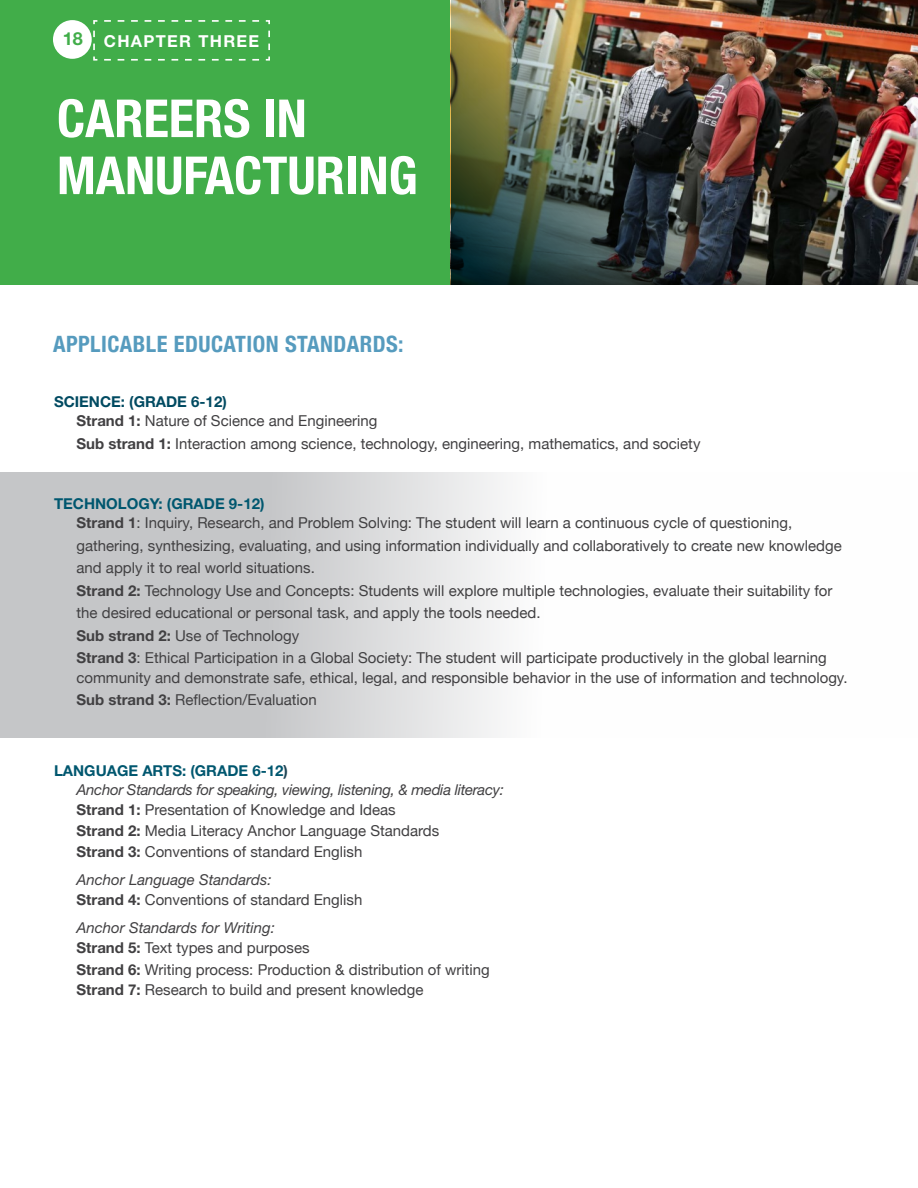
<style>
.page{position:relative;width:918px;height:1188px;background:#fff}
.page>*{position:absolute;margin:0;border:0;box-sizing:border-box;transform-origin:0 0}
.t1{font:700 condensed 52.5px/57px "Helvetica Neue";color:#fff}
.t2{font:700 condensed 22.5px "Helvetica Neue";letter-spacing:.02em;color:#569bbe}
.t3{font:700 18px "Helvetica Neue";color:#41ad49}
.t4{font:700 16.5px "Helvetica Neue";letter-spacing:.08em;color:#fff}
.t5{font:15px/22.5px "Helvetica Neue";color:#414042}
.t6{font:italic 15px/19.5px "Helvetica Neue";letter-spacing:-.02em;color:#414042}
.t7{font:italic 15px/19.5px "Helvetica Neue";color:#414042}
.s1{font-weight:700;color:#004a61}
.s2{font-weight:700}
.s3{font-weight:700;color:#00576f}
.s4{font-weight:700;font-style:normal;color:#00576f}
.s5{font-weight:700;font-style:normal;color:#204555}
.s6{font-weight:700;font-style:normal}
.s7{font-style:normal}
.s8{font-style:italic}
</style>
<div class="page">
<div style="left:0;top:0;width:451px;height:285px;background:#41ad49"></div>
<svg style="left:93px;top:20px;width:177px;height:41px"></svg>
<svg style="left:0;top:472px;width:504px;height:266px;background:#d0d1d2"></svg>
<div style="left:53px;top:20px;width:39px;height:39px;background:#fff;border-radius:50%"></div>
<img style="left:451px;top:0;width:467px;height:285px">
<p class="t3" style="left:63px;top:27px;width:22px">18</p>
<p class="t4" style="left:104px;top:31px;width:157px">CHAPTER THREE</p>
<h1 class="t1" style="left:57px;top:89px;width:362px">CAREERS IN<br>MANUFACTURING</h1>
<h2 class="t2" style="left:53px;top:330px;width:352px">APPLICABLE EDUCATION STANDARDS:</h2>
<p class="t5" style="left:76px;top:392px;width:302px;line-height:19.5px;text-indent:-22px"><span class="s1">SCIENCE: (GRADE 6-12)<br></span><span class="s2">Strand 1:</span> Nature of Science and Engineering</p>
<p class="t5" style="left:76px;top:432px;width:626px"><span class="s2">Sub strand 1:</span> Interaction among science, technology, engineering, mathematics, and society</p>
<p class="t5" style="left:76px;top:494px;width:717px;line-height:19.5px;text-indent:-22px"><span class="s3">TECHNOLOGY: (GRADE 9-12)<br></span><span class="s2">Strand 1</span>: Inquiry, Research, and Problem Solving: The student will learn a continuous cycle of questioning,</p>
<p class="t5" style="left:76px;top:534px;width:767px">gathering, synthesizing, evaluating, and using information individually and collaboratively to create new knowledge and apply it to real world situations.<br><span class="s2">Strand 2:</span> Technology Use and Concepts: Students will explore multiple technologies, evaluate their suitability for the desired educational or personal task, and apply the tools needed.<br><span class="s2">Sub strand 2:</span> Use of Technology<br><span class="s2">Strand 3</span>: Ethical Participation in a Global Society: The student will participate productively in the global learning</p>
<p class="t5" style="left:76px;top:666px;width:773px">community and demonstrate safe, ethical, legal, and responsible behavior in the use of information and technology.<br><span class="s2">Sub strand 3:</span> Reflection/Evaluation</p>
<p class="t6" style="left:76px;top:761px;width:429px;text-indent:-22px"><span class="s4">LANGUAGE ARTS: (GRADE 6-12</span><span class="s5">)<br></span>Anchor Standards for speaking, viewing, listening, &amp; media literacy:<br><span class="s6">Strand 1:</span> <span class="s7">Presentation of Knowledge and Ideas</span></p>
<p class="t5" style="left:76px;top:820px;width:364px;line-height:21px"><span class="s2">Strand 2:</span> Media Literacy Anchor Language Standards<br><span class="s2">Strand 3:</span> Conventions of standard English</p>
<p class="t5" style="left:76px;top:870px;width:287px;line-height:19.5px"><span class="s8">Anchor Language Standards:<br></span><span class="s2">Strand 4:</span> Conventions of standard English</p>
<p class="t7" style="left:76px;top:918px;width:235px">Anchor Standards for Writing:<br><span class="s6">Strand 5:</span> <span class="s7">Text types and purposes</span></p>
<p class="t5" style="left:76px;top:960px;width:415px;line-height:19.5px"><span class="s2">Strand 6:</span> Writing process: Production &amp; distribution of writing<br><span class="s2">Strand 7:</span> Research to build and present knowledge</p>
</div>
